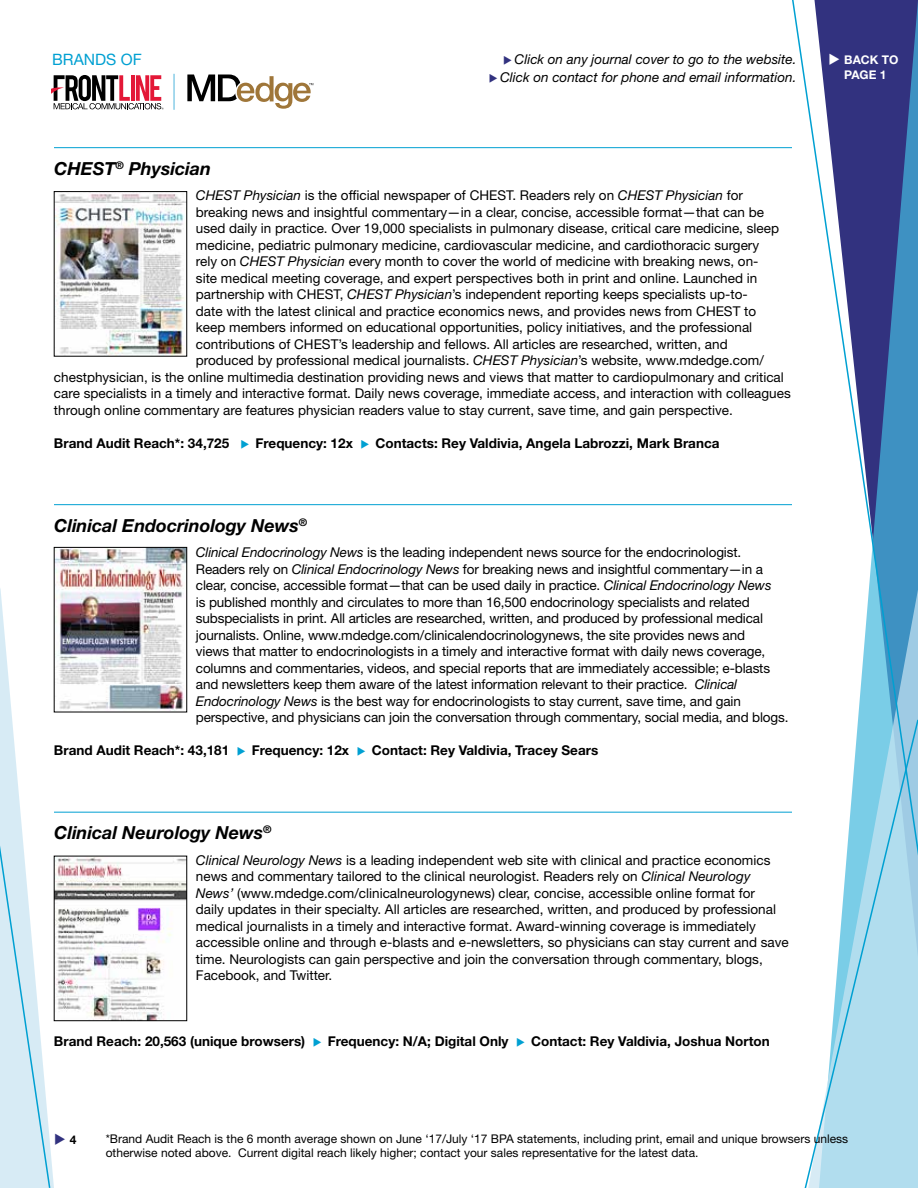
<style>
.page{position:relative;width:918px;height:1188px;background:#fff}
.page>*{position:absolute;margin:0;border:0;box-sizing:border-box;transform-origin:0 0}
.t1{font:italic 700 18px "Helvetica Neue LT Std";color:#000}
.t2{font:15.75px "Helvetica Neue LT Std";color:#00a0d2}
.t3{font:13.5px/16.5px "Helvetica Neue LT Std";color:#000}
.t4{font:700 13.5px "Helvetica Neue LT Std";color:#000}
.t5{font:italic 13.5px "Helvetica Neue LT Std";color:#000}
.t6{font:12px/14.4px "Helvetica Neue LT Std";color:#000}
.t7{font:700 12px/14.4px "Helvetica Neue LT Std";color:#fff;text-align:center}
.t8{font:700 12px "Helvetica Neue LT Std";color:#000}
.s1{color:#32327f}
.s2{font-style:italic}
.s3{color:#00a0d2}
</style>
<div class="page">
<svg style="left:51px;top:587px;width:3px;height:601px"></svg>
<svg style="left:791px;top:0;width:127px;height:812px"></svg>
<svg style="left:0;top:588px;width:51px;height:600px"></svg>
<svg style="left:804px;top:718px;width:114px;height:470px"></svg>
<svg style="left:51px;top:75px;width:113px;height:34px"></svg>
<svg style="left:187px;top:75px;width:126px;height:34px"></svg>
<hr style="left:173px;top:74px;width:2px;height:36px;background:#76c5e4">
<hr style="left:54px;top:147px;width:738px;height:1px;background:#00a0d2">
<hr style="left:54px;top:504px;width:738px;height:1px;background:#00a0d2">
<hr style="left:54px;top:812px;width:738px;height:1px;background:#00a0d2">
<img style="left:56px;top:193px;width:129px;height:161px">
<img style="left:56px;top:549px;width:129px;height:161px">
<img style="left:56px;top:858px;width:129px;height:161px">
<svg style="left:844px;top:64px;width:14px;height:1px"></svg>
<p class="t2" style="left:52px;top:50px;width:91px">BRANDS OF</p>
<p class="t5" style="left:503px;top:51px;width:295px"><span class="s1">◆</span> Click on any journal cover to go to the website.</p>
<p class="t5" style="left:489px;top:69px;width:309px"><span class="s1">◆</span> Click on contact for phone and email information.</p>
<h1 class="t1" style="left:54px;top:157px;width:159px">CHEST<sup>®</sup> Physician</h1>
<p class="t3" style="left:196px;top:187px;width:548px"><span class="s2">CHEST Physician</span> is the official newspaper of CHEST. Readers rely on <span class="s2">CHEST Physician</span> for</p>
<p class="t3" style="left:196px;top:204px;width:570px">breaking news and insightful commentary—in a clear, concise, accessible format—that can be</p>
<p class="t3" style="left:196px;top:220px;width:585px">used daily in practice. Over 19,000 specialists in pulmonary disease, critical care medicine, sleep</p>
<p class="t3" style="left:196px;top:237px;width:565px">medicine, pediatric pulmonary medicine, cardiovascular medicine, and cardiothoracic surgery</p>
<p class="t3" style="left:196px;top:253px;width:564px">rely on <span class="s2">CHEST Physician</span> every month to cover the world of medicine with breaking news, on-</p>
<p class="t3" style="left:196px;top:270px;width:563px">site medical meeting coverage, and expert perspectives both in print and online. Launched in</p>
<p class="t3" style="left:196px;top:286px;width:553px">partnership with CHEST, <span class="s2">CHEST Physician</span>’s independent reporting keeps specialists up-to-</p>
<p class="t3" style="left:196px;top:303px;width:562px">date with the latest clinical and practice economics news, and provides news from CHEST to</p>
<p class="t3" style="left:196px;top:319px;width:558px">keep members informed on educational opportunities, policy initiatives, and the professional</p>
<p class="t3" style="left:196px;top:336px;width:533px">contributions of CHEST’s leadership and fellows. All articles are researched, written, and</p>
<p class="t3" style="left:196px;top:352px;width:570px">produced by professional medical journalists. <span class="s2">CHEST Physician</span>’s website, www.mdedge.com/</p>
<p class="t3" style="left:54px;top:369px;width:731px">chestphysician, is the online multimedia destination providing news and views that matter to cardiopulmonary and critical</p>
<p class="t3" style="left:54px;top:385px;width:738px">care specialists in a timely and interactive format. Daily news coverage, immediate access, and interaction with colleagues</p>
<p class="t3" style="left:54px;top:402px;width:680px">through online commentary are features physician readers value to stay current, save time, and gain perspective.</p>
<p class="t4" style="left:54px;top:435px;width:667px">Brand Audit Reach*: 34,725 <span class="s3">◆</span> Frequency: 12x <span class="s3">◆</span> Contacts: Rey Valdivia, Angela Labrozzi, Mark Branca</p>
<h1 class="t1" style="left:54px;top:514px;width:255px">Clinical Endocrinology News<sup>®</sup></h1>
<p class="t3" style="left:196px;top:544px;width:594px"><span class="s2">Clinical Endocrinology News</span> is the leading independent news source for the endocrinologist.<br>Readers rely on <span class="s2">Clinical Endocrinology News</span> for breaking news and insightful commentary—in a clear, concise, accessible format—that can be used daily in practice. <span class="s2">Clinical Endocrinology News<br></span>is published monthly and circulates to more than 16,500 endocrinology specialists and related subspecialists in print. All articles are researched, written, and produced by professional medical journalists. Online, www.mdedge.com/clinicalendocrinologynews, the site provides news and<br>views that matter to endocrinologists in a timely and interactive format with daily news coverage, columns and commentaries, videos, and special reports that are immediately accessible; e-blasts and newsletters keep them aware of the latest information relevant to their practice. <span class="s2">Clinical Endocrinology News</span> is the best way for endocrinologists to stay current, save time, and gain perspective, and physicians can join the conversation through commentary, social media, and blogs.</p>
<p class="t4" style="left:54px;top:742px;width:546px">Brand Audit Reach*: 43,181 <span class="s3">◆</span> Frequency: 12x <span class="s3">◆</span> Contact: Rey Valdivia, Tracey Sears</p>
<h1 class="t1" style="left:54px;top:822px;width:219px">Clinical Neurology News<sup>®</sup></h1>
<p class="t3" style="left:196px;top:852px;width:594px"><span class="s2">Clinical Neurology News</span> is a leading independent web site with clinical and practice economics news and commentary tailored to the clinical neurologist. Readers rely on <span class="s2">Clinical Neurology News’</span> (www.mdedge.com/clinicalneurologynews) clear, concise, accessible online format for<br>daily updates in their specialty. All articles are researched, written, and produced by professional medical journalists in a timely and interactive format. Award-winning coverage is immediately accessible online and through e-blasts and e-newsletters, so physicians can stay current and save time. Neurologists can gain perspective and join the conversation through commentary, blogs, Facebook, and Twitter.</p>
<p class="t4" style="left:54px;top:1033px;width:717px">Brand Reach: 20,563 (unique browsers) <span class="s3">◆</span> Frequency: N/A; Digital Only <span class="s3">◆</span> Contact: Rey Valdivia, Joshua Norton</p>
<p class="t7" style="left:828px;top:53px;width:72px">◆ BACK TO<br>PAGE 1</p>
<p class="t8" style="left:54px;top:1133px;width:24px"><span class="s1">◆</span> 4</p>
<p class="t6" style="left:106px;top:1131px;width:744px">*Brand Audit Reach is the 6 month average shown on June ‘17/July ‘17 BPA statements, including print, email and unique browsers unless otherwise noted above. Current digital reach likely higher; contact your sales representative for the latest data.</p>
</div>
